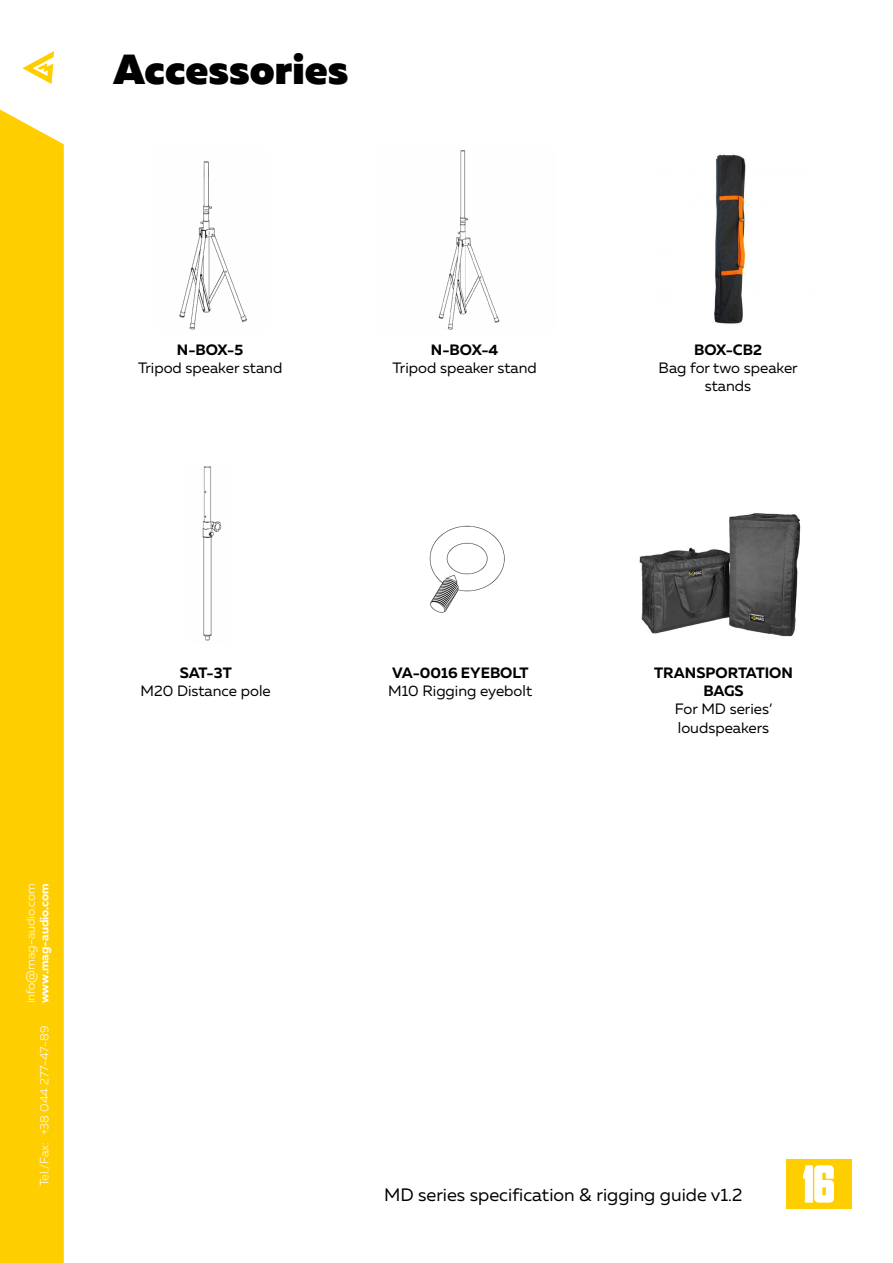
<style>
.page{position:relative;width:893px;height:1263px;background:#fff}
.page>*{position:absolute;margin:0;border:0;box-sizing:border-box;transform-origin:0 0}
.t1{font:700 45px "Agency FB";color:#fff}
.t2{font:900 42px "Muller";color:#000}
.t3{font:18px "Muller";color:#000}
.t4{font:15px/18px "Muller";color:#000;text-align:center}
.t5{font:700 15px/18px "Muller";color:#000;text-align:center}
.t6{font:300 12px "Muller";color:#fff}
.t7{font:700 12px "Muller";color:#fff}
</style>
<div class="page">
<div style="left:0;top:109px;width:64px;height:1154px;background:#ffce00"></div>
<div style="left:786px;top:1159px;width:65px;height:50px;background:#ffce00"></div>
<svg style="left:802px;top:1165px;width:32px;height:38px"></svg>
<svg style="left:22px;top:51px;width:32px;height:33px"></svg>
<img style="left:179px;top:161px;width:68px;height:168px">
<img style="left:438px;top:150px;width:62px;height:179px">
<img style="left:714px;top:154px;width:33px;height:170px">
<img style="left:202px;top:466px;width:20px;height:175px">
<img style="left:429px;top:525px;width:76px;height:88px">
<img style="left:639px;top:513px;width:162px;height:124px">
<h2 class="t2" style="left:113px;top:42px;width:237px">Accessories</h2>
<p class="t5" style="left:177px;top:340px;width:68px">N-BOX-5</p>
<p class="t4" style="left:138px;top:358px;width:146px">Tripod speaker stand</p>
<p class="t5" style="left:431px;top:340px;width:69px">N-BOX-4</p>
<p class="t4" style="left:392px;top:358px;width:146px">Tripod speaker stand</p>
<p class="t5" style="left:694px;top:340px;width:69px">BOX-CB2</p>
<p class="t4" style="left:659px;top:358px;width:141px">Bag for two speaker stands</p>
<p class="t7" style="left:37px;top:1003px;width:122px;rotate:-90deg">www.mag-audio.com</p>
<p class="t6" style="left:24px;top:1003px;width:122px;rotate:-90deg">info@mag-audio.com</p>
<p class="t6" style="left:37px;top:1186px;width:162px;rotate:-90deg">Tel./Fax: +38 044 277-47-89</p>
<p class="t5" style="left:180px;top:664px;width:54px">SAT-3T</p>
<p class="t4" style="left:141px;top:682px;width:132px">M20 Distance pole</p>
<p class="t5" style="left:392px;top:664px;width:138px">VA-0016 EYEBOLT</p>
<p class="t4" style="left:388px;top:682px;width:145px">M10 Rigging eyebolt</p>
<p class="t5" style="left:654px;top:664px;width:140px">TRANSPORTATION<br>BAGS</p>
<p class="t4" style="left:675px;top:700px;width:99px;text-align:left">For MD series’ loudspeakers</p>
<p class="t3" style="left:384px;top:1184px;width:360px">MD series specification &amp; rigging guide v1.2</p>
<h1 class="t1" style="left:803px;top:1156px;width:33px">16</h1>
</div>
